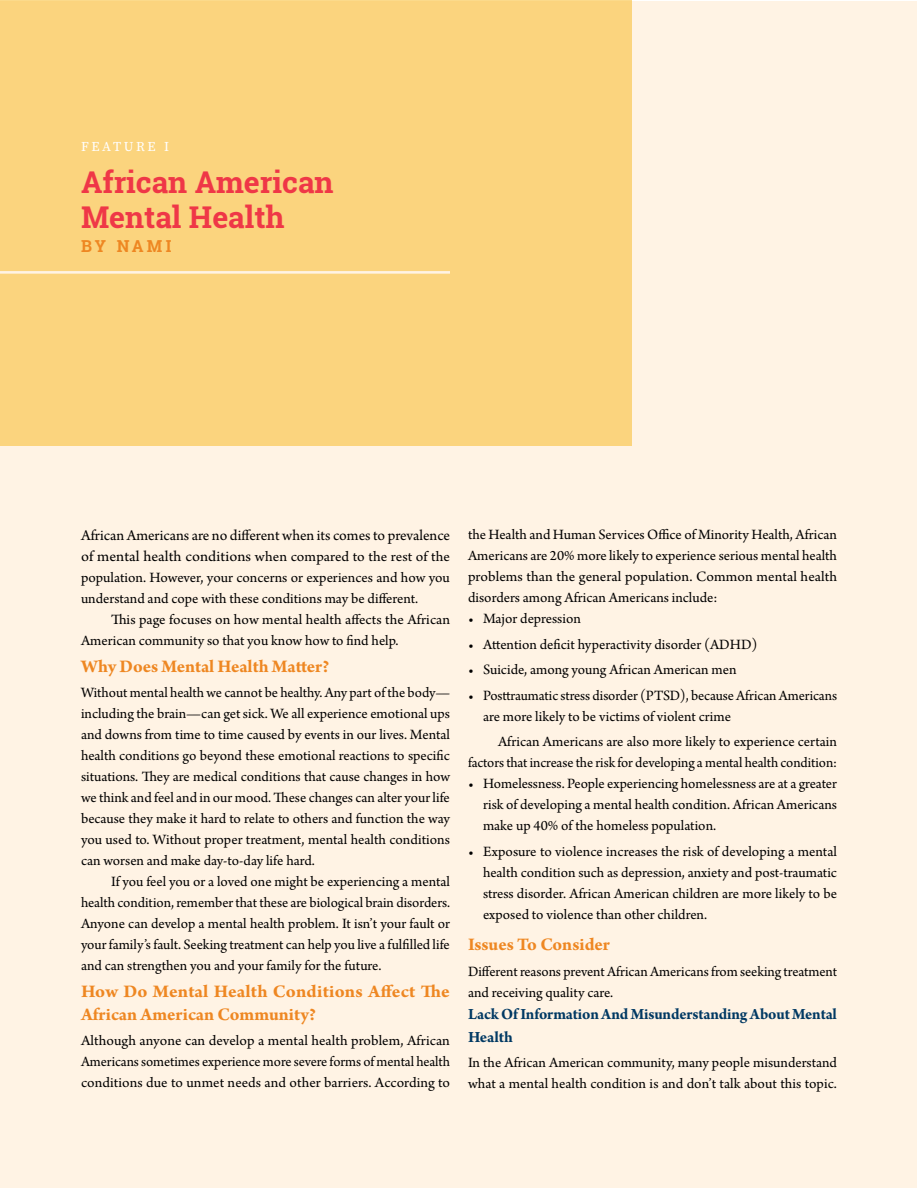
<style>
.page{position:relative;width:918px;height:1188px;background:#fff}
.page>*{position:absolute;margin:0;border:0;box-sizing:border-box;transform-origin:0 0}
.t1{font:700 30px/34.5px "Roboto Slab";color:#ef3747}
.t2{font:700 18.75px/22.5px "Arno Pro";color:#ee8722}
.t3{font:700 16.5px/22.5px "Arno Pro";letter-spacing:-.01em;color:#003963}
.t4{font:700 16.5px "Roboto Slab";letter-spacing:.185em;color:#ee8722}
.t5{font:15.75px "Arno Pro";color:#000}
.t6{font:15px/21px "Arno Pro";color:#000;text-align:justify}
.t7{font:13.5px "Source Serif Pro";letter-spacing:.19em;color:#fff}
.s1{font-size:15.75px}
</style>
<div class="page">
<div style="left:1px;top:1px;width:916px;height:1186px;background:#fff3e4"></div>
<div style="left:0;top:0;width:632px;height:446px;background:#fbd47e"></div>
<hr style="left:0;top:271px;width:450px;height:3px;background:#fff3e4">
<p class="t7" style="left:81px;top:138px;width:90px">FEATURE I</p>
<h1 class="t1" style="left:81px;top:165px;width:254px">African American<br>Mental Health</h1>
<p class="t4" style="left:81px;top:235px;width:92px">BY NAMI</p>
<p class="t5" style="left:81px;top:526px;width:371px">African Americans are no different when its comes to prevalence</p>
<p class="t6" style="left:81px;top:547px;width:371px"><span class="s1">of mental health conditions</span> when compared to the rest of the population. However, your concerns or experiences and how you understand and cope with these conditions may be different.</p>
<p class="t6" style="left:81px;top:610px;width:371px;text-indent:30px">This page focuses on how mental health affects the African<br>American community so that you know how to find help.</p>
<p class="t2" style="left:81px;top:656px;width:250px">Why Does Mental Health Matter?</p>
<p class="t6" style="left:81px;top:683px;width:371px">Without mental health we cannot be healthy. Any part of the body— including the brain—can get sick. We all experience emotional ups and downs from time to time caused by events in our lives. Mental health conditions go beyond these emotional reactions to specific situations. They are medical conditions that cause changes in how we think and feel and in our mood. These changes can alter your life because they make it hard to relate to others and function the way you used to. Without proper treatment, mental health conditions can worsen and make day-to-day life hard.</p>
<p class="t6" style="left:81px;top:872px;width:371px;text-indent:30px">If you feel you or a loved one might be experiencing a mental health condition, remember that these are biological brain disorders.<br>Anyone can develop a mental health problem. It isn’t your fault or your family’s fault. Seeking treatment can help you live a fulfilled life and can strengthen you and your family for the future.</p>
<p class="t2" style="left:81px;top:981px;width:370px">How Do Mental Health Conditions Affect The<br>African American Community?</p>
<p class="t6" style="left:81px;top:1031px;width:371px">Although anyone can develop a mental health problem, African Americans sometimes experience more severe forms of mental health conditions due to unmet needs and other barriers. According to</p>
<p class="t6" style="left:468px;top:525px;width:371px">the Health and Human Services Office of Minority Health, African Americans are 20% more likely to experience serious mental health problems than the general population. Common mental health disorders among African Americans include:</p>
<p class="t6" style="left:468px;top:609px;width:114px">• Major depression</p>
<p class="t6" style="left:468px;top:635px;width:291px">• Attention deficit hyperactivity disorder (ADHD)</p>
<p class="t6" style="left:468px;top:660px;width:270px">• Suicide, among young African American men</p>
<p class="t6" style="left:483px;top:686px;width:356px;text-indent:-15px">• Posttraumatic stress disorder (PTSD), because African Americans are more likely to be victims of violent crime</p>
<p class="t6" style="left:468px;top:732px;width:371px;text-align:right">African Americans are also more likely to experience certain factors that increase the risk for developing a mental health condition:</p>
<p class="t6" style="left:483px;top:774px;width:356px;text-indent:-15px">• Homelessness. People experiencing homelessness are at a greater risk of developing a mental health condition. African Americans make up 40% of the homeless population.</p>
<p class="t6" style="left:483px;top:842px;width:356px;text-indent:-15px">• Exposure to violence increases the risk of developing a mental health condition such as depression, anxiety and post-traumatic stress disorder. African American children are more likely to be exposed to violence than other children.</p>
<p class="t2" style="left:468px;top:934px;width:143px">Issues To Consider</p>
<p class="t6" style="left:468px;top:962px;width:371px">Different reasons prevent African Americans from seeking treatment and receiving quality care.</p>
<p class="t3" style="left:468px;top:1004px;width:370px">Lack Of Information And Misunderstanding About Mental<br>Health</p>
<p class="t6" style="left:468px;top:1053px;width:371px">In the African American community, many people misunderstand what a mental health condition is and don’t talk about this topic.</p>
</div>
